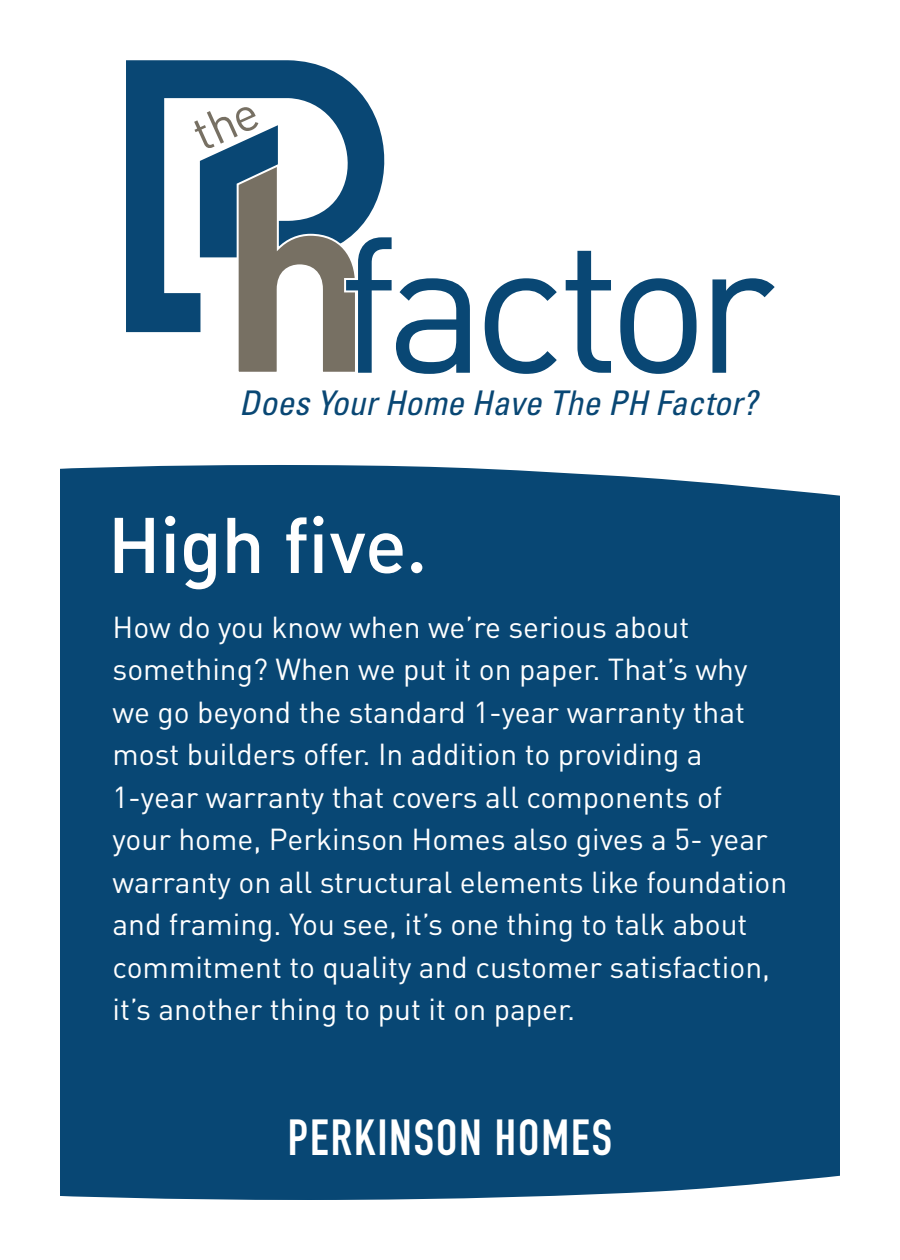
<style>
.page{position:relative;width:900px;height:1260px;background:#fff}
.page>*{position:absolute;margin:0;border:0;box-sizing:border-box;transform-origin:0 0}
.t1{font:77.5px "DIN Medium Alternate";letter-spacing:-.01em;color:#fff}
.t2{font:50px "DIN Engschrift Std";letter-spacing:.04em;color:#fff}
.t3{font:italic condensed 34px "Univers LT Std";color:#094774}
.t4{font:30px/42.5px "DIN";color:#fff}
</style>
<div class="page">
<svg style="left:126px;top:60px;width:259px;height:272px;fill:#094774"></svg>
<svg style="left:236px;top:162px;width:234px;height:212px"></svg>
<svg style="left:485px;top:278px;width:72px;height:96px"></svg>
<svg style="left:566px;top:251px;width:45px;height:122px"></svg>
<svg style="left:620px;top:278px;width:77px;height:96px"></svg>
<svg style="left:712px;top:278px;width:63px;height:95px"></svg>
<div style="left:60px;top:465px;width:780px;height:735px;background:#084774"></div>
<svg style="left:191px;top:104px;width:69px;height:47px"></svg>
<p class="t3" style="left:239px;top:381px;width:520px">Does Your Home Have The PH Factor?</p>
<p class="t1" style="left:108px;top:493px;width:322px">High five.</p>
<p class="t4" style="left:112px;top:606px;width:676px">How do you know when we’re serious about something? When we put it on paper. That’s why we go beyond the standard 1-year warranty that most builders offer. In addition to providing a 1-year warranty that covers all components of your home, Perkinson Homes also gives a 5- year warranty on all structural elements like foundation and framing. You see, it’s one thing to talk about commitment to quality and customer satisfaction, it’s another thing to put it on paper.</p>
<p class="t2" style="left:288px;top:1109px;width:326px">PERKINSON HOMES</p>
</div>
